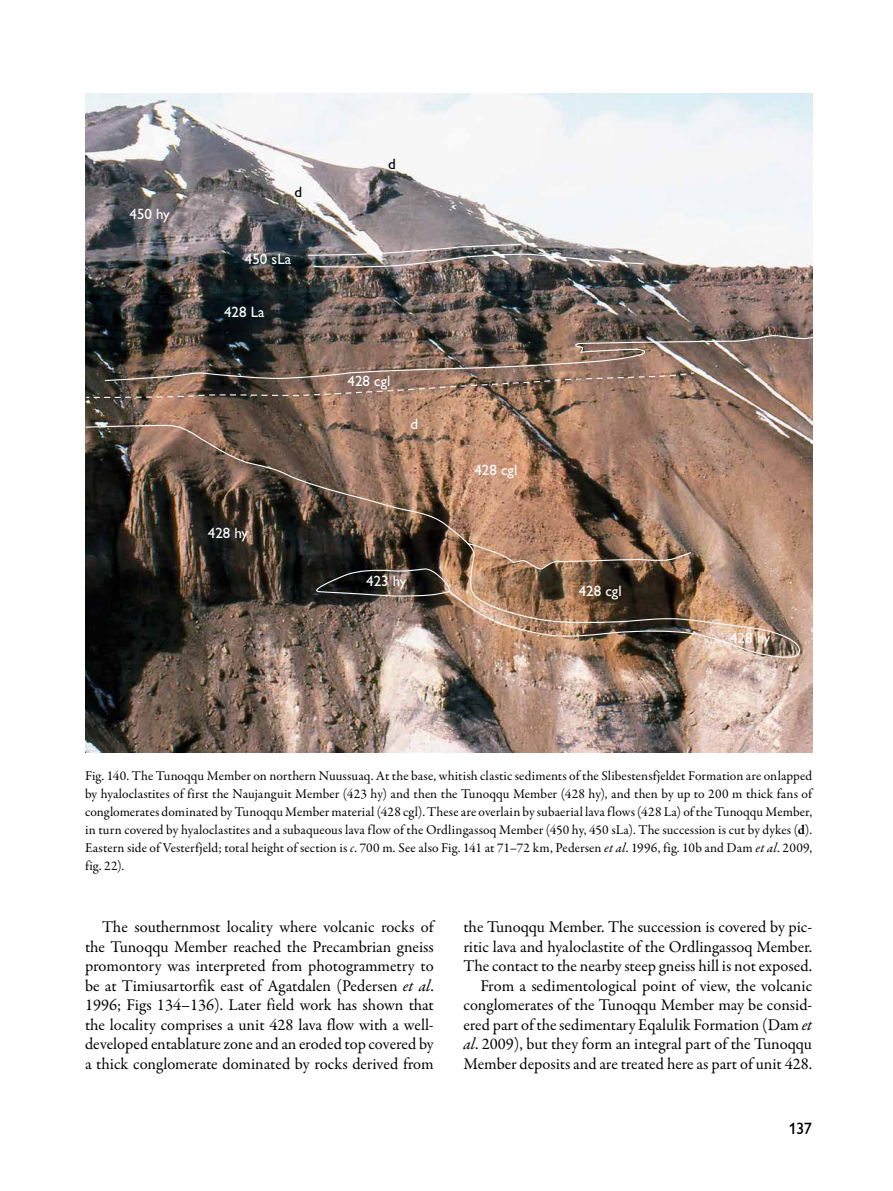
<style>
.page{position:relative;width:893px;height:1191px;background:#fff}
.page>*{position:absolute;margin:0;border:0;box-sizing:border-box;transform-origin:0 0}
.t1{font:16.5px/19.5px "Garamond Premr Pro";color:#000;text-align:justify}
.t2{font:16.5px "Gill Sans Alt One";color:#000}
.t3{font:15px "Gill Sans Alt One";color:#fff}
.t4{font:15px "Gill Sans Alt One";color:#000}
.t5{font:13.5px/18px "Garamond Premr Pro";letter-spacing:.01em;color:#000;text-align:justify}
.s1{font-weight:700}
.s2{font-style:italic}
</style>
<div class="page">
<img style="left:85px;top:94px;width:727px;height:658px">
<img style="left:85px;top:243px;width:728px;height:155px">
<img style="left:85px;top:372px;width:718px;height:291px">
<p class="t3" style="left:130px;top:203px;width:42px">450 hy</p>
<p class="t4" style="left:294px;top:182px;width:9px">d</p>
<p class="t3" style="left:245px;top:249px;width:48px">450 sLa</p>
<p class="t3" style="left:224px;top:302px;width:42px">428 La</p>
<p class="t3" style="left:208px;top:522px;width:42px">428 hy</p>
<p class="t4" style="left:388px;top:154px;width:9px">d</p>
<p class="t3" style="left:347px;top:371px;width:44px">428 cgl</p>
<p class="t3" style="left:410px;top:414px;width:9px">d</p>
<p class="t3" style="left:366px;top:571px;width:42px">423 hy</p>
<p class="t3" style="left:474px;top:460px;width:44px">428 cgl</p>
<p class="t3" style="left:579px;top:581px;width:44px">428 cgl</p>
<p class="t3" style="left:730px;top:627px;width:42px">428 hy</p>
<p class="t4" style="left:596px;top:763px;width:208px">VF139_17cmL921329mod2_c.eps</p>
<p class="t5" style="left:85px;top:766px;width:729px">Fig. 140. The Tunoqqu Member on northern Nuussuaq. At the base, whitish clastic sediments of the Slibestensfjeldet Formation are onlapped by hyaloclastites of first the Naujanguit Member (423 hy) and then the Tunoqqu Member (428 hy), and then by up to 200 m thick fans of conglomerates dominated by Tunoqqu Member material (428 cgl). These are overlain by subaerial lava flows (428 La) of the Tunoqqu Member, in turn covered by hyaloclastites and a subaqueous lava flow of the Ordlingassoq Member (450 hy, 450 sLa). The succession is cut by dykes (<span class="s1">d</span>).<br>Eastern side of Vesterfjeld; total height of section is <span class="s2">c</span>. 700 m. See also Fig. 141 at 71–72 km, Pedersen <span class="s2">et al</span>. 1996, fig. 10b and Dam <span class="s2">et al</span>. 2009, fig. 22).</p>
<p class="t1" style="left:85px;top:917px;width:350px;text-indent:17px">The southernmost locality where volcanic rocks of the Tunoqqu Member reached the Precambrian gneiss promontory was interpreted from photogrammetry to be at Timiusartorfik east of Agatdalen (Pedersen <span class="s2">et al</span>.<br>1996; Figs 134–136). Later field work has shown that the locality comprises a unit 428 lava flow with a well&shy;developed entablature zone and an eroded top covered by a thick conglomerate dominated by rocks derived from</p>
<p class="t1" style="left:463px;top:918px;width:350px;text-align:right">the Tunoqqu Member. The succession is covered by pic&shy;ritic lava and hyaloclastite of the Ordlingassoq Member.<br>The contact to the nearby steep gneiss hill is not exposed.<br>From a sedimentological point of view, the volcanic conglomerates of the Tunoqqu Member may be consid&shy;ered part of the sedimentary Eqalulik Formation (Dam <span class="s2">et al</span>. 2009), but they form an integral part of the Tunoqqu Member deposits and are treated here as part of unit 428.</p>
<p class="t2" style="left:789px;top:1117px;width:25px">137</p>
</div>
